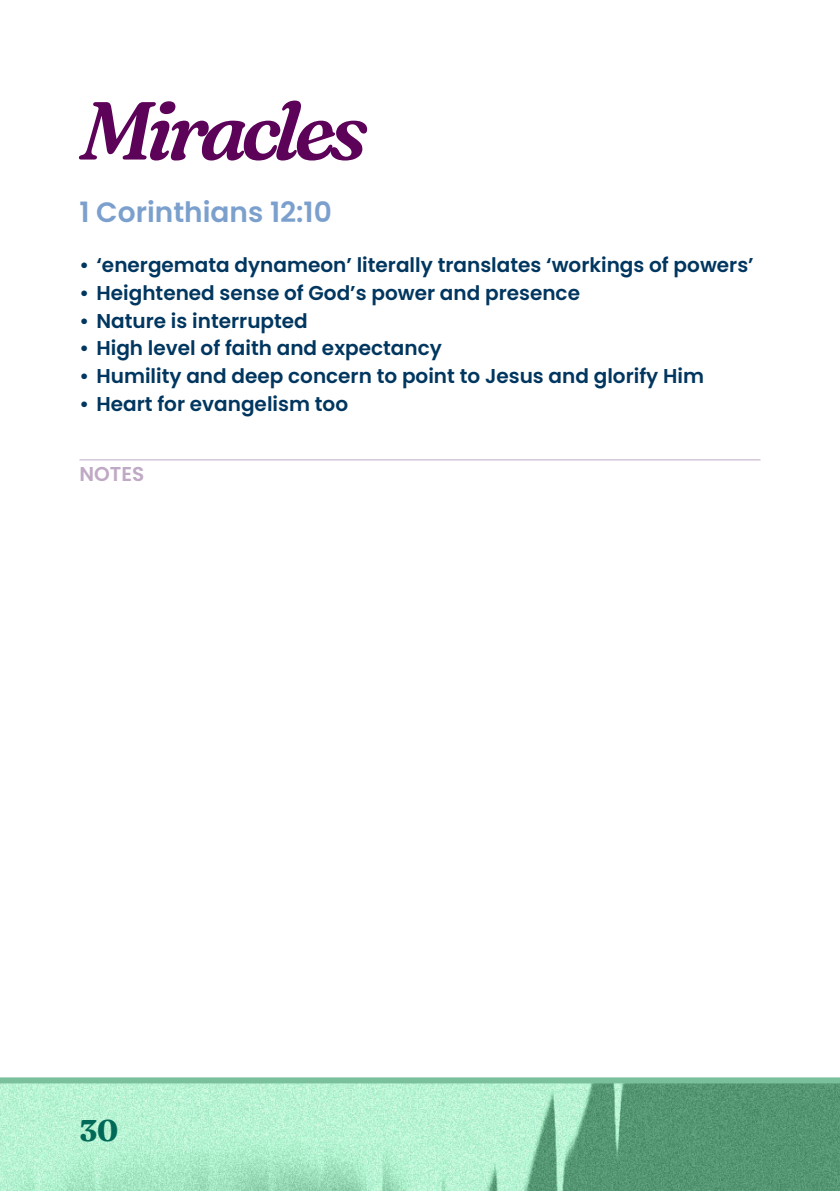
<style>
.page{position:relative;width:840px;height:1191px;background:#fff}
.page>*{position:absolute;margin:0;border:0;box-sizing:border-box;transform-origin:0 0}
.t1{font:italic 900 82px "Fraunces 9 pt";letter-spacing:-.075em;color:#5d0259}
.t2{font:900 30px "Fraunces 9 pt";color:#006957}
.t3{font:600 28px "Poppins";color:#7ca0cd}
.t4{font:600 20px "Poppins";color:#00365f}
.Notes{font:600 20px "Poppins";color:#bfa9c4}
</style>
<div class="page">
<img style="left:0;top:1083px;width:839px;height:108px">
<div style="left:0;top:1077px;width:839px;height:6px;background:#7bc09c"></div>
<hr style="left:79px;top:459px;width:681px;height:1px;background:#bfa9c4">
<p class="t1" style="left:79px;top:66px;width:289px">Miracles</p>
<p class="t3" style="left:79px;top:196px;width:254px">1 Corinthians 12:10</p>
<p class="t4" style="left:79px;top:254px;width:675px">• ‘energemata dynameon’ literally translates ‘workings of powers’</p>
<p class="t4" style="left:79px;top:281px;width:502px">• Heightened sense of God’s power and presence</p>
<p class="t4" style="left:79px;top:309px;width:230px">• Nature is interrupted</p>
<p class="t4" style="left:79px;top:337px;width:364px">• High level of faith and expectancy</p>
<p class="t4" style="left:79px;top:364px;width:625px">• Humility and deep concern to point to Jesus and glorify Him</p>
<p class="t4" style="left:79px;top:392px;width:270px">• Heart for evangelism too</p>
<p class="Notes" style="left:79px;top:462px;width:66px">NOTES</p>
<h2 class="t2" style="left:79px;top:1106px;width:40px">30</h2>
</div>
